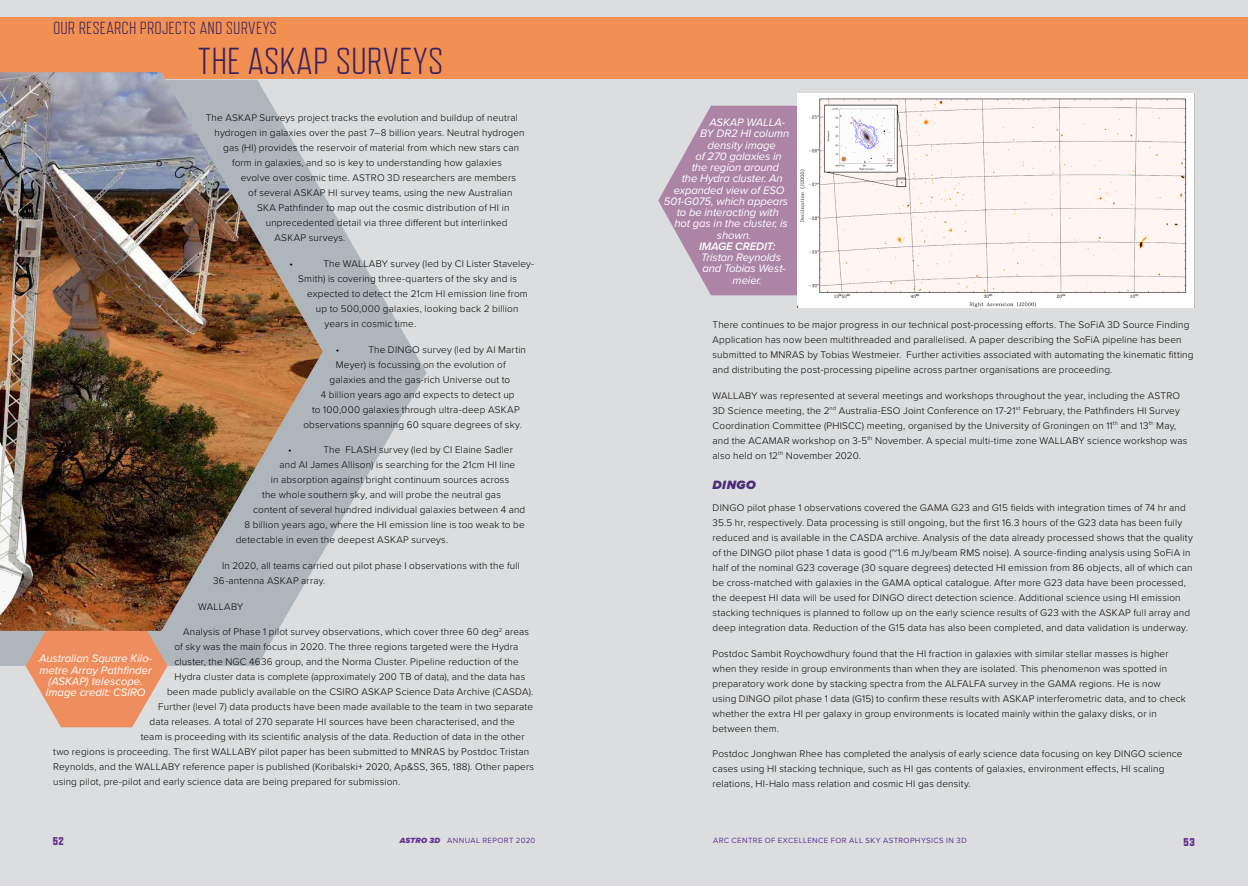
<style>
.page{position:relative;width:1248px;height:886px;background:#fff}
.page>*{position:absolute;margin:0;border:0;box-sizing:border-box;transform-origin:0 0}
.t1{font:300 37.5px "Refrigerator Deluxe";letter-spacing:.005em;color:#3a225d}
.t2{font:300 17.5px "Refrigerator Deluxe";letter-spacing:.01em;color:#3a225d}
.t3{font:italic 900 12.5px "Proxima Nova";letter-spacing:.045em;color:#4b2b76}
.t4{font:italic 11.25px/11.2px "Proxima Nova";letter-spacing:-.01em;color:#fff;text-align:center}
.t5{font:italic 600 11.25px "Proxima Nova";letter-spacing:-.01em;color:#fff}
.t6{font:800 11.25px "Refrigerator Deluxe";color:#603192}
.t7{font:300 10px/15px "Proxima Nova";letter-spacing:.015em;color:#000}
.t8{font:7.75px "Proxima Nova";letter-spacing:.055em;color:#603192}
.s1{font-weight:900;font-style:italic}
</style>
<div class="page">
<div style="left:0;top:0;width:1247px;height:886px;background:#dcddde"></div>
<div style="left:0;top:18px;width:1247px;height:61px;background:#f19052"></div>
<svg style="left:0;top:194px;width:426px;height:472px"></svg>
<svg style="left:658px;top:106px;width:139px;height:189px"></svg>
<svg style="left:26px;top:631px;width:141px;height:96px"></svg>
<img style="left:797px;top:94px;width:397px;height:213px">
<img style="left:0;top:72px;width:323px;height:559px">
<h2 class="t2" style="left:53px;top:18px;width:225px">OUR RESEARCH PROJECTS AND SURVEYS</h2>
<h1 class="t1" style="left:197px;top:41px;width:248px">THE ASKAP SURVEYS</h1>
<p class="t7" style="left:206px;top:110px;width:314px">The ASKAP Surveys project tracks the evolution and buildup of neutral</p>
<p class="t7" style="left:214px;top:125px;width:311px">hydrogen in galaxies over the past 7–8 billion years. Neutral hydrogen</p>
<p class="t7" style="left:223px;top:140px;width:297px">gas (HI) provides the reservoir of material from which new stars can</p>
<p class="t7" style="left:232px;top:155px;width:271px">form in galaxies, and so is key to understanding how galaxies</p>
<p class="t7" style="left:241px;top:170px;width:277px">evolve over cosmic time. ASTRO 3D researchers are members</p>
<p class="t7" style="left:248px;top:185px;width:265px">of several ASKAP HI survey teams, using the new Australian</p>
<p class="t7" style="left:257px;top:200px;width:254px">SKA Pathfinder to map out the cosmic distribution of HI in</p>
<p class="t7" style="left:266px;top:215px;width:243px">unprecedented detail via three different but interlinked</p>
<p class="t7" style="left:274px;top:230px;width:72px">ASKAP surveys.</p>
<p class="t7" style="left:289px;top:256px;width:5px">•</p>
<p class="t7" style="left:298px;top:256px;width:237px;text-indent:25px">The WALLABY survey (led by CI Lister Staveley-<br>Smith) is covering three-quarters of the sky and is</p>
<p class="t7" style="left:307px;top:286px;width:222px">expected to detect the 21cm HI emission line from</p>
<p class="t7" style="left:316px;top:301px;width:204px">up to 500,000 galaxies, looking back 2 billion</p>
<p class="t7" style="left:324px;top:316px;width:93px">years in cosmic time.</p>
<p class="t7" style="left:336px;top:341px;width:5px">•</p>
<p class="t7" style="left:368px;top:341px;width:159px">The DINGO survey (led by AI Martin</p>
<p class="t7" style="left:336px;top:356px;width:171px">Meyer) is focussing on the evolution of</p>
<p class="t7" style="left:329px;top:371px;width:182px">galaxies and the gas-rich Universe out to</p>
<p class="t7" style="left:321px;top:386px;width:195px">4 billion years ago and expects to detect up</p>
<p class="t7" style="left:312px;top:401px;width:209px">to 100,000 galaxies through ultra-deep ASKAP</p>
<p class="t7" style="left:303px;top:416px;width:220px">observations spanning 60 square degrees of sky.</p>
<p class="t7" style="left:288px;top:442px;width:5px">•</p>
<p class="t7" style="left:323px;top:442px;width:191px">The FLASH survey (led by CI Elaine Sadler</p>
<p class="t7" style="left:279px;top:457px;width:237px">and AI James Allison) is searching for the 21cm HI line</p>
<p class="t7" style="left:271px;top:472px;width:240px">in absorption against bright continuum sources across</p>
<p class="t7" style="left:262px;top:487px;width:240px">the whole southern sky, and will probe the neutral gas</p>
<p class="t7" style="left:253px;top:502px;width:273px">content of several hundred individual galaxies between 4 and</p>
<p class="t7" style="left:244px;top:517px;width:281px">8 billion years ago, where the HI emission line is too weak to be</p>
<p class="t7" style="left:236px;top:532px;width:214px">detectable in even the deepest ASKAP surveys.</p>
<p class="t7" style="left:213px;top:557px;width:308px;text-indent:9px">In 2020, all teams carried out pilot phase I observations with the full<br>36-antenna ASKAP array.</p>
<p class="t7" style="left:198px;top:598px;width:47px">WALLABY</p>
<p class="t7" style="left:183px;top:624px;width:347px">Analysis of Phase 1 pilot survey observations, which cover three 60 deg<sup>2</sup> areas</p>
<p class="t7" style="left:174px;top:639px;width:345px">of sky was the main focus in 2020. The three regions targeted were the Hydra</p>
<p class="t7" style="left:174px;top:654px;width:346px">cluster, the NGC 4636 group, and the Norma Cluster. Pipeline reduction of the</p>
<p class="t7" style="left:174px;top:669px;width:352px">Hydra cluster data is complete (approximately 200 TB of data), and the data has</p>
<p class="t7" style="left:167px;top:684px;width:368px">been made publicly available on the CSIRO ASKAP Science Data Archive (CASDA).</p>
<p class="t7" style="left:158px;top:699px;width:376px">Further (level 7) data products have been made available to the team in two separate</p>
<p class="t7" style="left:149px;top:714px;width:367px">data releases. A total of 270 separate HI sources have been characterised, and the</p>
<p class="t7" style="left:141px;top:729px;width:385px">team is proceeding with its scientific analysis of the data. Reduction of data in the other</p>
<p class="t7" style="left:53px;top:744px;width:477px">two regions is proceeding. The first WALLABY pilot paper has been submitted to MNRAS by Postdoc Tristan</p>
<p class="t7" style="left:53px;top:759px;width:482px">Reynolds, and the WALLABY reference paper is published (Koribalski+ 2020, Ap&amp;SS, 365, 188). Other papers</p>
<p class="t7" style="left:53px;top:774px;width:348px">using pilot, pre-pilot and early science data are being prepared for submission.</p>
<p class="t4" style="left:39px;top:652px;width:115px">Australian Square Kilo&shy;metre Array Pathfinder (ASKAP) telescope.<br>Image credit: CSIRO</p>
<p class="t4" style="left:709px;top:116px;width:77px">ASKAP WALLA-</p>
<p class="t4" style="left:700px;top:128px;width:91px">BY DR2 HI column</p>
<p class="t4" style="left:707px;top:139px;width:70px">density image</p>
<p class="t4" style="left:695px;top:150px;width:88px">of 270 galaxies in</p>
<p class="t4" style="left:691px;top:161px;width:89px">the region around</p>
<p class="t4" style="left:681px;top:173px;width:103px">the Hydra cluster. An</p>
<p class="t4" style="left:673px;top:184px;width:112px">expanded view of ESO</p>
<p class="t4" style="left:663px;top:195px;width:126px">501-G075, which appears</p>
<p class="t4" style="left:676px;top:206px;width:104px">to be interacting with</p>
<p class="t4" style="left:674px;top:218px;width:115px">hot gas in the cluster, is</p>
<p class="t4" style="left:716px;top:229px;width:36px">shown.</p>
<p class="t5" style="left:699px;top:238px;width:78px">IMAGE CREDIT:</p>
<p class="t4" style="left:701px;top:251px;width:81px">Tristan Reynolds</p>
<p class="t4" style="left:702px;top:263px;width:85px">and Tobias West-</p>
<p class="t4" style="left:732px;top:274px;width:31px">meier.</p>
<p class="t7" style="left:712px;top:317px;width:482px">There continues to be major progress in our technical post-processing efforts. The SoFiA 3D Source Finding Application has now been multithreaded and parallelised. A paper describing the SoFiA pipeline has been submitted to MNRAS by Tobias Westmeier. Further activities associated with automating the kinematic fitting and distributing the post-processing pipeline across partner organisations are proceeding.</p>
<p class="t7" style="left:712px;top:387px;width:476px">WALLABY was represented at several meetings and workshops throughout the year, including the ASTRO 3D Science meeting, the 2<sup>nd</sup> Australia-ESO Joint Conference on 17-21<sup>st</sup> February, the Pathfinders HI Survey Coordination Committee (PHISCC) meeting, organised by the University of Groningen on 11<sup>th</sup> and 13<sup>th</sup> May, and the ACAMAR workshop on 3-5<sup>th</sup> November. A special multi-time zone WALLABY science workshop was also held on 12<sup>th</sup> November 2020.</p>
<p class="t3" style="left:712px;top:475px;width:45px">DINGO</p>
<p class="t7" style="left:712px;top:500px;width:482px">DINGO pilot phase 1 observations covered the GAMA G23 and G15 fields with integration times of 74 hr and 35.5 hr, respectively. Data processing is still ongoing, but the first 16.3 hours of the G23 data has been fully reduced and is available in the CASDA archive. Analysis of the data already processed shows that the quality of the DINGO pilot phase 1 data is good (~1.6 mJy/beam RMS noise). A source-finding analysis using SoFiA in half of the nominal G23 coverage (30 square degrees) detected HI emission from 86 objects, all of which can be cross-matched with galaxies in the GAMA optical catalogue. After more G23 data have been processed, the deepest HI data will be used for DINGO direct detection science. Additional science using HI emission stacking techniques is planned to follow up on the early science results of G23 with the ASKAP full array and deep integration data. Reduction of the G15 data has also been completed, and data validation is underway.</p>
<p class="t7" style="left:712px;top:645px;width:475px">Postdoc Sambit Roychowdhury found that the HI fraction in galaxies with similar stellar masses is higher when they reside in group environments than when they are isolated. This phenomenon was spotted in preparatory work done by stacking spectra from the ALFALFA survey in the GAMA regions. He is now using DINGO pilot phase 1 data (G15) to confirm these results with ASKAP interferometric data, and to check whether the extra HI per galaxy in group environments is located mainly within the galaxy disks, or in between them.</p>
<p class="t7" style="left:712px;top:746px;width:471px">Postdoc Jonghwan Rhee has completed the analysis of early science data focusing on key DINGO science cases using HI stacking technique, such as HI gas contents of galaxies, environment effects, HI scaling relations, HI-Halo mass relation and cosmic HI gas density.</p>
<p class="t6" style="left:53px;top:834px;width:13px">52</p>
<p class="t8" style="left:400px;top:835px;width:137px"><span class="s1">ASTRO 3D</span> ANNUAL REPORT 2020</p>
<p class="t8" style="left:713px;top:835px;width:255px">ARC CENTRE OF EXCELLENCE FOR ALL SKY ASTROPHYSICS IN 3D</p>
<p class="t6" style="left:1183px;top:836px;width:13px">53</p>
</div>
